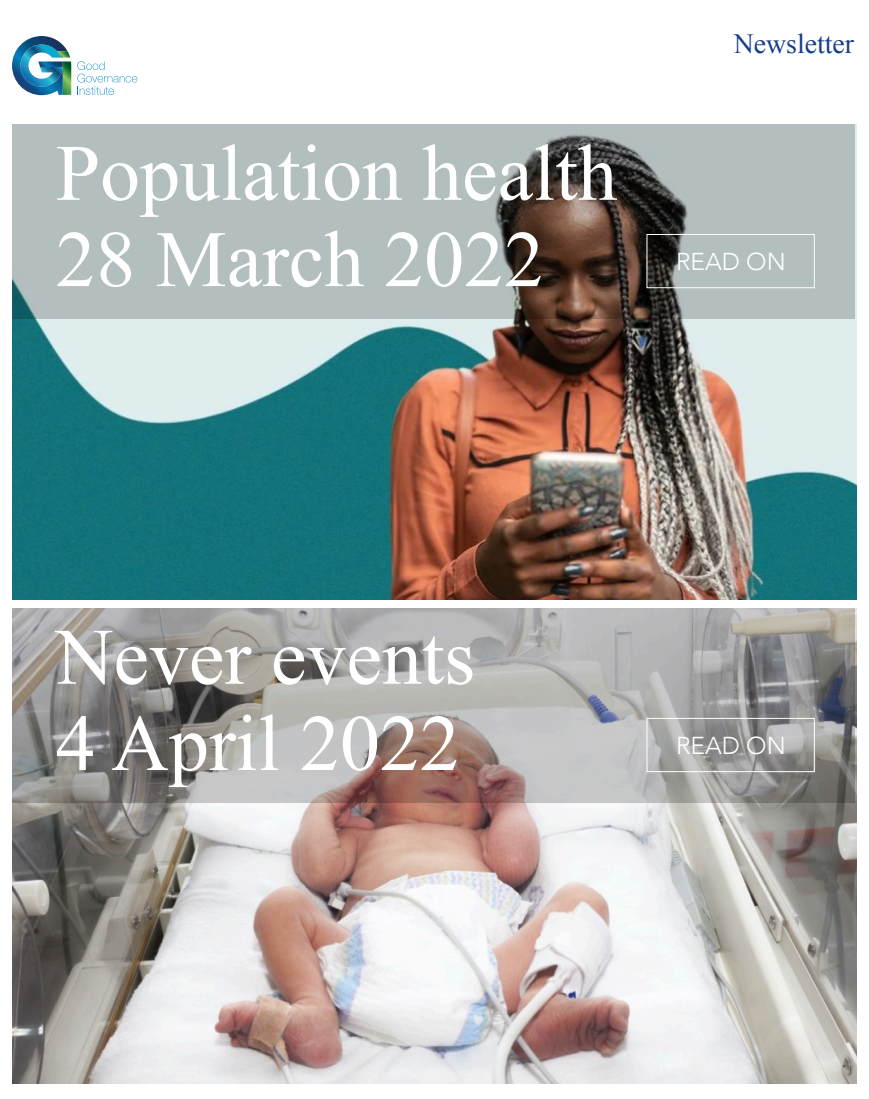
<style>
.page{position:relative;width:869px;height:1099px;background:#fff}
.page>*{position:absolute;margin:0;border:0;box-sizing:border-box;transform-origin:0 0}
.t1{font:79.88px "Times New Roman";color:#fff}
.t2{font:27.75px "Times New Roman";color:#163d8a}
.t3{font:300 24.5px "Avenir";color:#fff}
</style>
<div class="page">
<svg style="left:77px;top:61px;width:60px;height:34px"></svg>
<svg style="left:12px;top:36px;width:59px;height:59px"></svg>
<img style="left:12px;top:124px;width:844px;height:475px">
<svg style="left:12px;top:124px;width:841px;height:195px;fill:#b3bebe"></svg>
<div style="left:646px;top:234px;width:168px;height:54px;border:1px solid #fff"></div>
<img style="left:12px;top:608px;width:844px;height:474px">
<svg style="left:12px;top:608px;width:841px;height:195px"></svg>
<div style="left:646px;top:718px;width:168px;height:54px;border:1px solid #fff"></div>
<p class="t1" style="left:56px;top:119px;width:563px">Population health</p>
<p class="t1" style="left:56px;top:206px;width:489px">28 March 2022</p>
<p class="t2" style="left:733px;top:25px;width:122px">Newsletter</p>
<p class="t3" style="left:675px;top:247px;width:111px">READ ON</p>
<p class="t1" style="left:56px;top:603px;width:421px">Never events</p>
<p class="t1" style="left:56px;top:689px;width:405px">4 April 2022</p>
<p class="t3" style="left:675px;top:730px;width:111px">READ ON</p>
</div>
